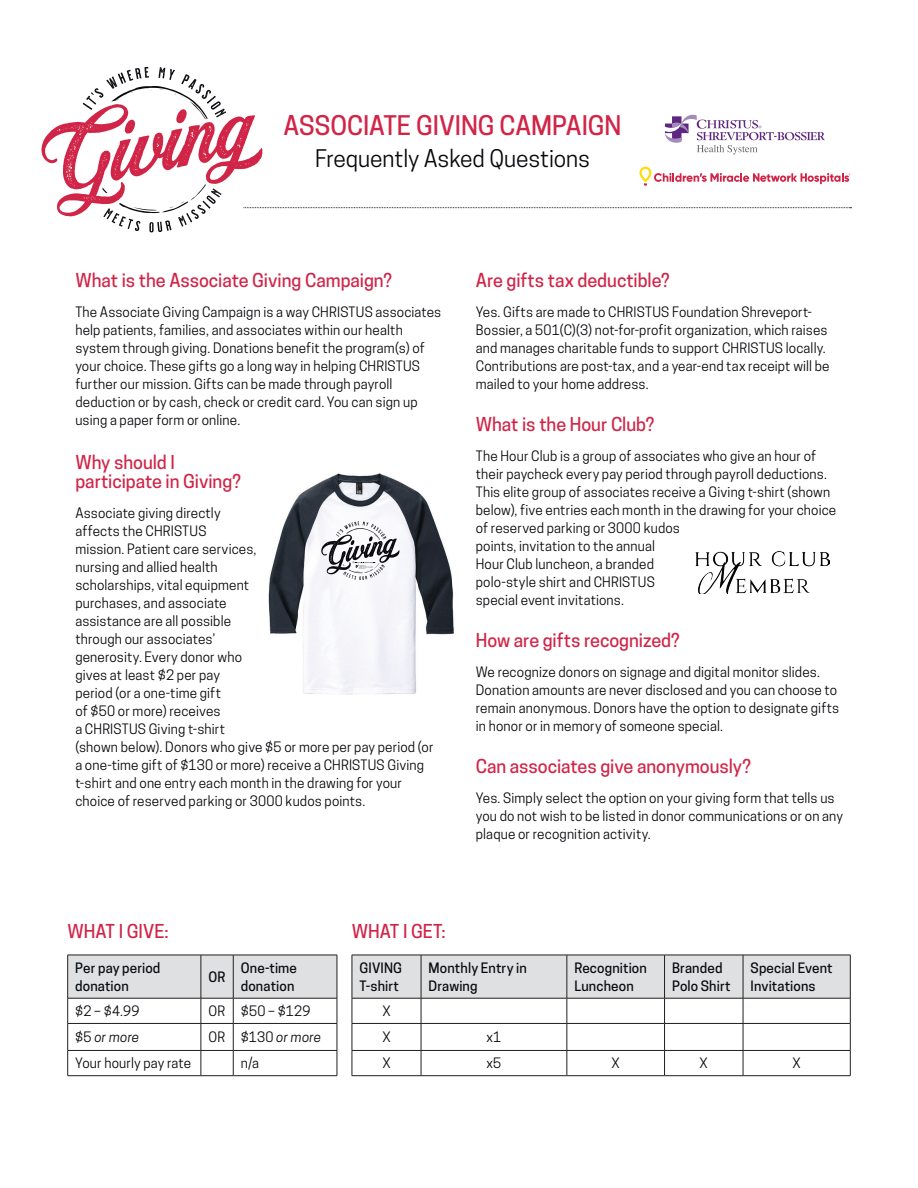
<style>
.page{position:relative;width:918px;height:1188px;background:#fff}
.page>*{position:absolute;margin:0;border:0;box-sizing:border-box;transform-origin:0 0}
.t1{font:500 25.5px "Cooper Hewitt";color:#d12548}
.t2{font:22.8px "Cooper Hewitt";letter-spacing:-.005em;color:#08080d}
.t3{font:500 18px/19.5px "Cooper Hewitt";letter-spacing:-.005em;color:#d12548}
.t4{font:13.5px/18px "Cooper Hewitt";letter-spacing:.01em;color:#08080d}
.t5{font:500 13.5px/18px "Cooper Hewitt";letter-spacing:.01em;color:#08080d}
.t6{font:italic 13.5px "Cooper Hewitt";letter-spacing:.015em;color:#08080d}
.s1{font-style:normal}
.s2{font-style:italic}
</style>
<div class="page">
<svg style="left:67px;top:955px;width:271px;height:121px"></svg>
<hr style="left:68px;top:1075px;width:133px;height:1px;background:#231f20">
<hr style="left:201px;top:1075px;width:32px;height:1px;background:#231f20">
<hr style="left:233px;top:1075px;width:104px;height:1px;background:#231f20">
<svg style="left:352px;top:955px;width:499px;height:121px"></svg>
<hr style="left:352px;top:1075px;width:69px;height:1px;background:#231f20">
<hr style="left:421px;top:1075px;width:146px;height:1px;background:#231f20">
<hr style="left:567px;top:1075px;width:98px;height:1px;background:#231f20">
<hr style="left:665px;top:1075px;width:78px;height:1px;background:#231f20">
<hr style="left:743px;top:1075px;width:107px;height:1px;background:#231f20">
<svg style="left:41px;top:67px;width:810px;height:165px"></svg>
<img style="left:268px;top:473px;width:186px;height:221px">
<svg style="left:321px;top:521px;width:78px;height:59px"></svg>
<img style="left:696px;top:551px;width:134px;height:43px">
<h1 class="t1" style="left:284px;top:111px;width:339px">ASSOCIATE GIVING CAMPAIGN</h1>
<h2 class="t2" style="left:315px;top:146px;width:276px">Frequently Asked Questions</h2>
<h3 class="t3" style="left:75px;top:271px;width:318px">What is the Associate Giving Campaign?</h3>
<p class="t4" style="left:75px;top:303px;width:367px">The Associate Giving Campaign is a way CHRISTUS associates help patients, families, and associates within our health system through giving. Donations benefit the program(s) of your choice. These gifts go a long way in helping CHRISTUS further our mission. Gifts can be made through payroll deduction or by cash, check or credit card. You can sign up using a paper form or online.</p>
<h3 class="t3" style="left:75px;top:452px;width:167px">Why should I participate in Giving?</h3>
<p class="t4" style="left:75px;top:504px;width:360px">Associate giving directly<br>affects the CHRISTUS<br>mission. Patient care services,<br>nursing and allied health<br>scholarships, vital equipment<br>purchases, and associate<br>assistance are all possible<br>through our associates’<br>generosity. Every donor who<br>gives at least $2 per pay<br>period (or a one-time gift<br>of $50 or more) receives<br>a CHRISTUS Giving t-shirt<br>(shown below). Donors who give $5 or more per pay period (or a one-time gift of $130 or more) receive a CHRISTUS Giving t-shirt and one entry each month in the drawing for your choice of reserved parking or 3000 kudos points.</p>
<h3 class="t3" style="left:476px;top:271px;width:195px">Are gifts tax deductible?</h3>
<p class="t4" style="left:476px;top:303px;width:355px">Yes. Gifts are made to CHRISTUS Foundation Shreveport-Bossier, a 501(C)(3) not-for-profit organization, which raises and manages charitable funds to support CHRISTUS locally.<br>Contributions are post-tax, and a year-end tax receipt will be mailed to your home address.</p>
<h3 class="t3" style="left:476px;top:415px;width:180px">What is the Hour Club?</h3>
<p class="t4" style="left:476px;top:447px;width:362px">The Hour Club is a group of associates who give an hour of their paycheck every pay period through payroll deductions.<br>This elite group of associates receive a Giving t-shirt (shown below), five entries each month in the drawing for your choice of reserved parking or 3000 kudos<br>points, invitation to the annual<br>Hour Club luncheon, a branded<br>polo-style shirt and CHRISTUS<br>special event invitations.</p>
<h3 class="t3" style="left:476px;top:631px;width:205px">How are gifts recognized?</h3>
<p class="t4" style="left:476px;top:663px;width:365px">We recognize donors on signage and digital monitor slides.<br>Donation amounts are never disclosed and you can choose to remain anonymous. Donors have the option to designate gifts in honor or in memory of someone special.</p>
<h3 class="t3" style="left:476px;top:757px;width:277px">Can associates give anonymously?</h3>
<p class="t4" style="left:476px;top:789px;width:369px">Yes. Simply select the option on your giving form that tells us you do not wish to be listed in donor communications or on any plaque or recognition activity.</p>
<h3 class="t3" style="left:68px;top:922px;width:103px">WHAT I GIVE:</h3>
<h3 class="t3" style="left:352px;top:922px;width:95px">WHAT I GET:</h3>
<p class="t5" style="left:359px;top:959px;width:44px">GIVING<br>T-shirt</p>
<p class="t5" style="left:429px;top:959px;width:100px">Monthly Entry in<br>Drawing</p>
<p class="t5" style="left:574px;top:959px;width:74px">Recognition<br>Luncheon</p>
<p class="t5" style="left:672px;top:959px;width:60px">Branded<br>Polo Shirt</p>
<p class="t5" style="left:751px;top:959px;width:84px">Special Event<br>Invitations</p>
<p class="t4" style="left:382px;top:998px;width:10px;line-height:26.1px">X<br>X</p>
<p class="t5" style="left:75px;top:959px;width:87px">Per pay period donation</p>
<p class="t5" style="left:208px;top:968px;width:19px">OR</p>
<p class="t5" style="left:241px;top:959px;width:58px">One-time donation</p>
<p class="t4" style="left:75px;top:1002px;width:66px">$2 – $4.99</p>
<p class="t4" style="left:208px;top:1002px;width:104px">OR $50 – $129</p>
<p class="t6" style="left:75px;top:1029px;width:65px"><span class="s1">$5</span> or more</p>
<p class="t4" style="left:208px;top:1028px;width:114px">OR $130 <span class="s2">or more</span></p>
<p class="t4" style="left:75px;top:1054px;width:117px">Your hourly pay rate</p>
<p class="t4" style="left:241px;top:1054px;width:20px">n/a</p>
<p class="t4" style="left:486px;top:1028px;width:16px">x1</p>
<p class="t4" style="left:382px;top:1054px;width:10px">X</p>
<p class="t4" style="left:486px;top:1054px;width:16px">x5</p>
<p class="t4" style="left:612px;top:1054px;width:10px">X</p>
<p class="t4" style="left:700px;top:1054px;width:10px">X</p>
<p class="t4" style="left:793px;top:1054px;width:10px">X</p>
</div>
